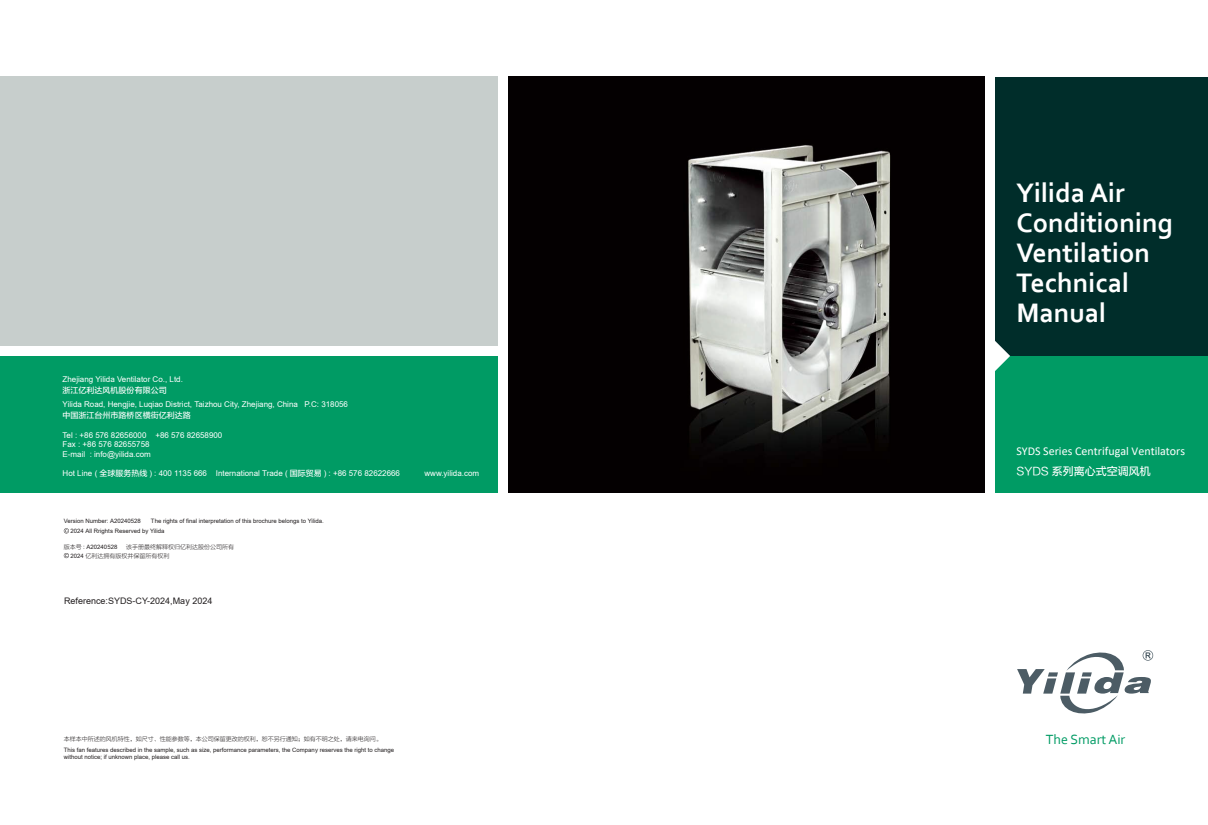
<style>
.page{position:relative;width:1208px;height:825px;background:#fff}
.page>*{position:absolute;margin:0;border:0;box-sizing:border-box;transform-origin:0 0}
.t1{font:700 28px/30px "Corbel";color:#fff}
.t2{font:14px "Corbel";color:#009b64}
.t3{font:12px "Calibri";color:#fff}
.t4{font:11px "FZLTZHUNHK GBK1 0";color:#fff}
.t5{font:9px "Aria";color:#231f20}
.t6{font:8px "Aria";color:#fff}
.t7{font:8px "FZLTZHUNHK GBK1 0";color:#fff}
.t8{font:6px "Aria";color:#231f20}
.t9{font:6px "FZLTXHK GBK1 0";color:#231f20}
.s1{font-family:"FZLTZHUNHK GBK1 0"}
.s2{font-family:"Aria"}
.s3{font-family:"FZLTXHK GBK1 0"}
</style>
<div class="page">
<div style="left:0;top:77px;width:497px;height:269px;background:#c7cecc"></div>
<div style="left:0;top:356px;width:497px;height:136px;background:#009b64"></div>
<div style="left:995px;top:77px;width:213px;height:280px;background:#002d2a"></div>
<div style="left:995px;top:356px;width:213px;height:136px;background:#009b64"></div>
<svg style="left:995px;top:341px;width:15px;height:30px"></svg>
<svg style="left:64px;top:528px;width:5px;height:5px"></svg>
<svg style="left:64px;top:553px;width:5px;height:5px"></svg>
<svg style="left:1017px;top:650px;width:136px;height:64px"></svg>
<img style="left:508px;top:77px;width:476px;height:415px">
<p class="t6" style="left:63px;top:375px;width:122px">Zhejiang Yilida Ventilator Co., Ltd.</p>
<p class="t7" style="left:63px;top:386px;width:106px">浙江亿利达风机股份有限公司</p>
<p class="t6" style="left:63px;top:400px;width:287px">Yilida Road, Hengjie, Luqiao District, Taizhou City, Zhejiang, China P.C: 318056</p>
<p class="t7" style="left:63px;top:411px;width:130px">中国浙江台州市路桥区横街亿利达路</p>
<p class="t6" style="left:63px;top:430px;width:161px">Tel : +86 576 82656000 +86 576 82658900</p>
<p class="t6" style="left:63px;top:440px;width:88px">Fax : +86 576 82655758</p>
<p class="t6" style="left:63px;top:449px;width:90px">E-mail : info@yilida.com</p>
<p class="t6" style="left:63px;top:469px;width:339px">Hot Line ( <span class="s1">全球服务热线</span> ) : 400 1135 666 International Trade ( <span class="s1">国际贸易</span> ) : +86 576 82622666</p>
<p class="t6" style="left:424px;top:469px;width:56px">www.yilida.com</p>
<p class="t8" style="left:64px;top:518px;width:79px">Version Number: A20240528</p>
<p class="t8" style="left:151px;top:518px;width:174px">The rights of final interpretation of this brochure belongs to Yilida.</p>
<p class="t8" style="left:71px;top:527px;width:95px">2024 All Rrights Reserved by Yilida</p>
<p class="t9" style="left:70px;top:551px;width:100px"><span class="s2">2024</span> 亿利达拥有版权并保留所有权利</p>
<p class="t8" style="left:64px;top:543px;width:55px"><span class="s3">版本号</span> : A20240528</p>
<p class="t9" style="left:126px;top:542px;width:109px">该手册最终解释权归亿利达股份公司所有</p>
<p class="t5" style="left:64px;top:596px;width:150px">Reference:SYDS-CY-2024,May 2024</p>
<p class="t1" style="left:1016px;top:177px;width:158px">Yilida Air<br>Conditioning<br>Ventilation<br>Technical<br>Manual</p>
<p class="t3" style="left:1016px;top:443px;width:170px">SYDS Series Centrifugal Ventilators</p>
<p class="t4" style="left:1016px;top:465px;width:136px">SYDS 系列离心式空调风机</p>
<p class="t9" style="left:64px;top:734px;width:320px">本样本中所述的风机特性，如尺寸、性能参数等，本公司保留更改的权利，恕不另行通知；如有不明之处，请来电询问。</p>
<p class="t2" style="left:1045px;top:730px;width:81px">The Smart Air</p>
<p class="t8" style="left:64px;top:746px;width:332px">This fan features described in the sample, such as size, performance parameters, the Company reserves the right to change</p>
<p class="t8" style="left:64px;top:753px;width:128px">without notice; if unknown place, please call us.</p>
</div>
